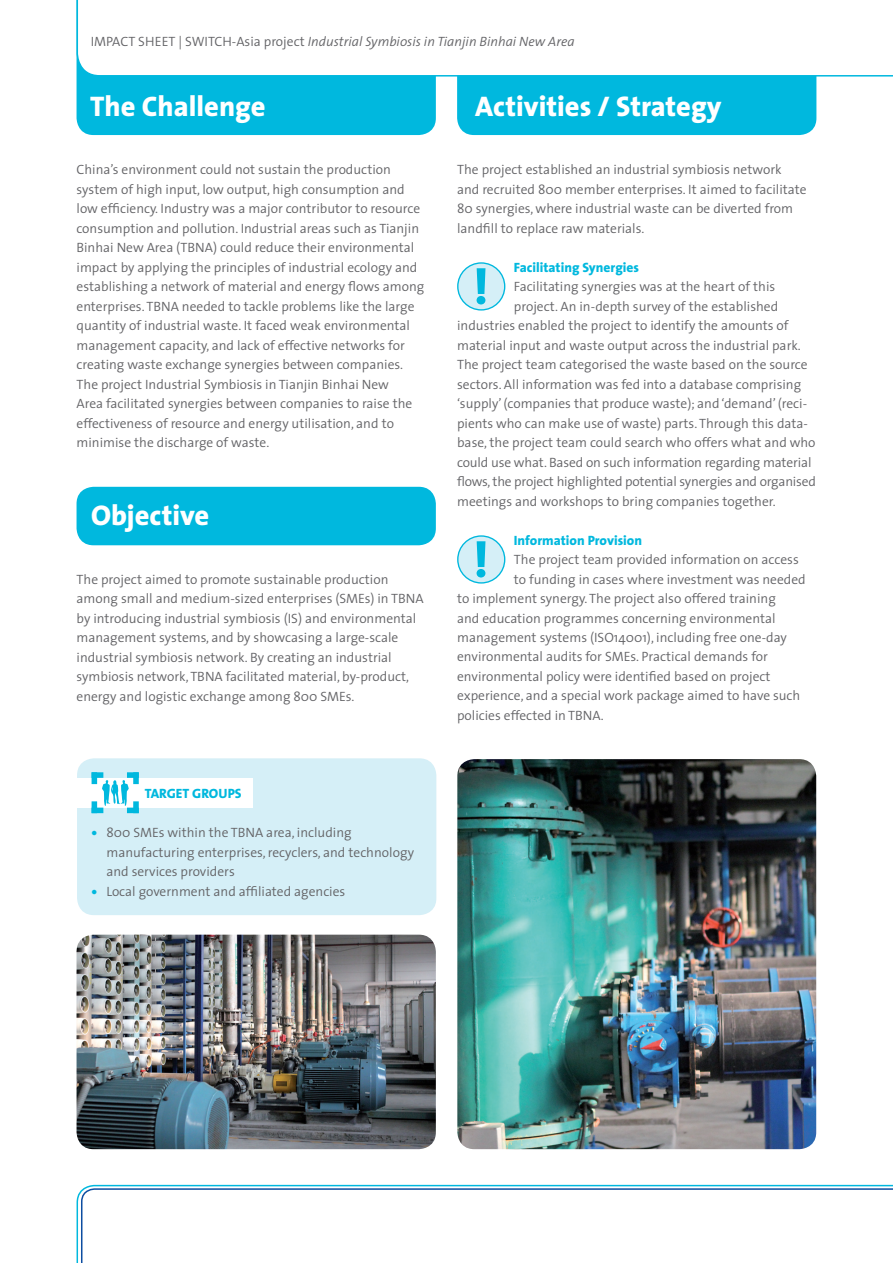
<style>
.page{position:relative;width:893px;height:1263px;background:#fff}
.page>*{position:absolute;margin:0;border:0;box-sizing:border-box;transform-origin:0 0}
.t1{font:800 28.5px "The Sans";color:#fff}
.t2{font:300 13.5px/19.5px "The Sans";color:#636366}
.t3{font:italic 300 13.5px "The Sans";color:#636366}
.t4{font:800 13.5px "The Sans";color:#00b8de}
.s1{font-style:normal}
.s2{font-weight:800;color:#00b8de}
</style>
<div class="page">
<div style="left:77px;top:77px;width:359px;height:58px;background:#00b8de"></div>
<div style="left:77px;top:487px;width:359px;height:58px;background:#00b8de;border-radius:17px"></div>
<div style="left:457px;top:50px;width:359px;height:85px;background:#00b8de;border-radius:17px"></div>
<svg style="left:77px;top:0;width:816px;height:77px"></svg>
<svg style="left:76px;top:1184px;width:817px;height:79px"></svg>
<div style="left:458px;top:263px;width:47px;height:47px;background:#d5eff7;border-radius:50%"></div>
<div style="left:457px;top:262px;width:48px;height:49px;border:1px solid #00b8de;border-radius:50%"></div>
<svg style="left:477px;top:268px;width:8px;height:36px"></svg>
<div style="left:458px;top:536px;width:47px;height:47px;background:#d5eff7;border-radius:50%"></div>
<div style="left:457px;top:535px;width:48px;height:49px;border:1px solid #00b8de;border-radius:50%"></div>
<svg style="left:477px;top:541px;width:8px;height:36px"></svg>
<div style="left:77px;top:758px;width:359px;height:157px;background:#d5eff7;border-radius:17px"></div>
<div style="left:51px;top:778px;width:201px;height:30px;background:#fff"></div>
<div style="left:92px;top:772px;width:5px;height:12px;background:#00b8de"></div>
<div style="left:92px;top:772px;width:11px;height:6px;background:#00b8de"></div>
<div style="left:92px;top:808px;width:11px;height:5px;background:#00b8de"></div>
<div style="left:92px;top:801px;width:5px;height:12px;background:#00b8de"></div>
<div style="left:127px;top:772px;width:12px;height:6px;background:#00b8de"></div>
<div style="left:133px;top:772px;width:6px;height:12px;background:#00b8de"></div>
<div style="left:133px;top:801px;width:6px;height:12px;background:#00b8de"></div>
<div style="left:127px;top:808px;width:12px;height:5px;background:#00b8de"></div>
<svg style="left:102px;top:780px;width:27px;height:26px"></svg>
<img style="left:457px;top:759px;width:359px;height:390px">
<img style="left:77px;top:935px;width:359px;height:214px">
<p class="t3" style="left:91px;top:30px;width:485px"><span class="s1">IMPACT SHEET | SWITCH-Asia project</span> Industrial Symbiosis in Tianjin Binhai New Area</p>
<h1 class="t1" style="left:90px;top:82px;width:177px">The Challenge</h1>
<p class="t2" style="left:77px;top:159px;width:349px">China’s environment could not sustain the production system of high input, low output, high consumption and low efficiency. Industry was a major contributor to resource consumption and pollution. Industrial areas such as Tianjin Binhai New Area (TBNA) could reduce their environmental impact by applying the principles of industrial ecology and establishing a network of material and energy flows among enterprises. TBNA needed to tackle problems like the large quantity of industrial waste. It faced weak environmental management capacity, and lack of effective networks for creating waste exchange synergies between companies.<br>The project Industrial Symbiosis in Tianjin Binhai New<br>Area facilitated synergies between companies to raise the effectiveness of resource and energy utilisation, and to minimise the discharge of waste.</p>
<h1 class="t1" style="left:91px;top:491px;width:120px">Objective</h1>
<p class="t2" style="left:77px;top:569px;width:349px">The project aimed to promote sustainable production among small and medium-sized enterprises (SMEs) in TBNA by introducing industrial symbiosis (IS) and environmental management systems, and by showcasing a large-scale industrial symbiosis network. By creating an industrial symbiosis network, TBNA facilitated material, by-product, energy and logistic exchange among 800 SMEs.</p>
<p class="t4" style="left:145px;top:782px;width:98px">TARGET GROUPS</p>
<p class="t2" style="left:106px;top:822px;width:309px;text-indent:-15px"><span class="s2">•</span> 800 SMEs within the TBNA area, including manufacturing enterprises, recyclers, and technology and services providers</p>
<p class="t2" style="left:92px;top:881px;width:255px"><span class="s2">•</span> Local government and affiliated agencies</p>
<h1 class="t1" style="left:475px;top:82px;width:248px">Activities / Strategy</h1>
<p class="t2" style="left:457px;top:159px;width:351px">The project established an industrial symbiosis network and recruited 800 member enterprises. It aimed to facilitate 80 synergies, where industrial waste can be diverted from landfill to replace raw materials.</p>
<p class="t4" style="left:514px;top:256px;width:127px">Facilitating Synergies</p>
<p class="t2" style="left:514px;top:276px;width:263px">Facilitating synergies was at the heart of this</p>
<p class="t2" style="left:514px;top:296px;width:266px">project. An in-depth survey of the established</p>
<p class="t2" style="left:457px;top:315px;width:333px">industries enabled the project to identify the amounts of</p>
<p class="t2" style="left:457px;top:335px;width:345px">material input and waste output across the industrial park.</p>
<p class="t2" style="left:457px;top:354px;width:352px">The project team categorised the waste based on the source</p>
<p class="t2" style="left:457px;top:374px;width:346px">sectors. All information was fed into a database comprising</p>
<p class="t2" style="left:457px;top:393px;width:351px">‘supply’ (companies that produce waste); and ‘demand’ (reci-</p>
<p class="t2" style="left:457px;top:413px;width:352px">pients who can make use of waste) parts. Through this data-</p>
<p class="t2" style="left:457px;top:432px;width:360px">base, the project team could search who offers what and who</p>
<p class="t2" style="left:457px;top:452px;width:356px">could use what. Based on such information regarding material</p>
<p class="t2" style="left:457px;top:471px;width:360px">flows, the project highlighted potential synergies and organised</p>
<p class="t2" style="left:457px;top:491px;width:320px">meetings and workshops to bring companies together.</p>
<p class="t4" style="left:514px;top:528px;width:130px">Information Provision</p>
<p class="t2" style="left:514px;top:549px;width:286px">The project team provided information on access</p>
<p class="t2" style="left:514px;top:569px;width:293px">to funding in cases where investment was needed</p>
<p class="t2" style="left:457px;top:588px;width:320px">to implement synergy. The project also offered training</p>
<p class="t2" style="left:457px;top:608px;width:320px">and education programmes concerning environmental</p>
<p class="t2" style="left:457px;top:627px;width:331px">management systems (ISO14001), including free one-day</p>
<p class="t2" style="left:457px;top:647px;width:312px">environmental audits for SMEs. Practical demands for</p>
<p class="t2" style="left:457px;top:666px;width:315px">environmental policy were identified based on project</p>
<p class="t2" style="left:457px;top:686px;width:345px">experience, and a special work package aimed to have such</p>
<p class="t2" style="left:457px;top:705px;width:148px">policies effected in TBNA.</p>
</div>
